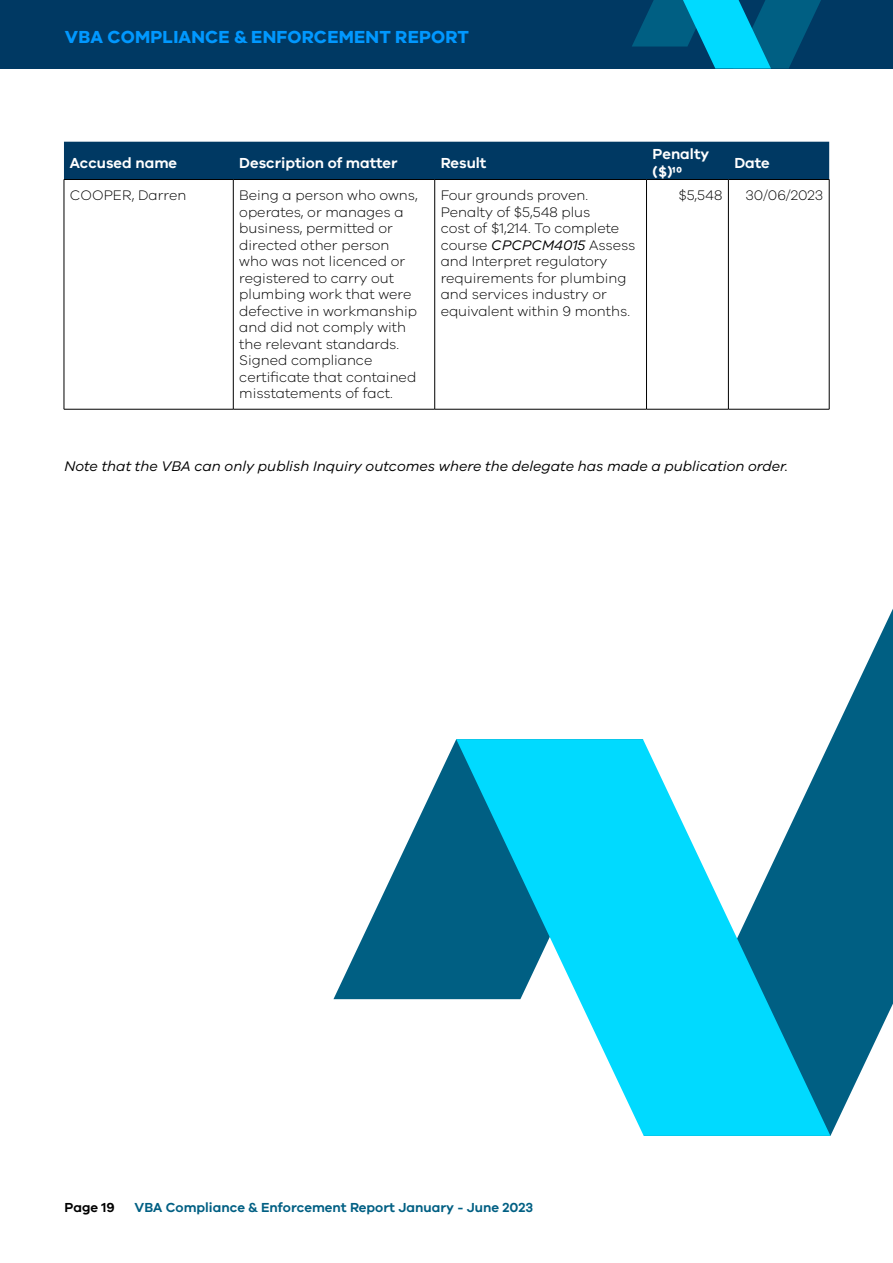
<style>
.page{position:relative;width:893px;height:1263px;background:#fff}
.page>*{position:absolute;margin:0;border:0;box-sizing:border-box;transform-origin:0 0}
.t1{font:700 18px "VIC";letter-spacing:.01em;color:#0098ff}
.t2{font:600 15px/18px "VIC";color:#fff}
.t3{font:italic 14.4px "VIC";color:#000}
.t4{font:300 14.25px/16.5px "VIC";color:#000}
.t5{font:600 13.5px "VIC";color:#005f83}
.t6{font:600 13.5px "VIC";color:#000}
.s1{font-weight:400;font-style:italic}
</style>
<div class="page">
<div style="left:0;top:0;width:893px;height:69px;background:#003963"></div>
<svg style="left:632px;top:0;width:189px;height:69px"></svg>
<div style="left:64px;top:142px;width:765px;height:37px;background:#003963"></div>
<hr style="left:64px;top:179px;width:169px;height:1px;background:#000">
<hr style="left:64px;top:180px;width:1px;height:229px;background:#000">
<hr style="left:233px;top:179px;width:202px;height:1px;background:#000">
<hr style="left:435px;top:179px;width:211px;height:1px;background:#000">
<hr style="left:646px;top:179px;width:82px;height:1px;background:#000">
<hr style="left:728px;top:179px;width:101px;height:1px;background:#000">
<hr style="left:829px;top:180px;width:1px;height:229px;background:#000">
<hr style="left:64px;top:409px;width:169px;height:1px;background:#000">
<hr style="left:233px;top:409px;width:202px;height:1px;background:#000">
<hr style="left:435px;top:409px;width:211px;height:1px;background:#000">
<hr style="left:646px;top:409px;width:82px;height:1px;background:#000">
<hr style="left:728px;top:409px;width:101px;height:1px;background:#000">
<hr style="left:233px;top:180px;width:1px;height:229px;background:#000">
<hr style="left:434px;top:180px;width:1px;height:229px;background:#000">
<hr style="left:646px;top:180px;width:1px;height:229px;background:#000">
<hr style="left:728px;top:180px;width:1px;height:229px;background:#000">
<svg style="left:830px;top:609px;width:63px;height:527px;fill:#005f83"></svg>
<svg style="left:333px;top:740px;width:123px;height:259px"></svg>
<svg style="left:456px;top:739px;width:374px;height:397px;fill:#00daff"></svg>
<p class="t1" style="left:65px;top:26px;width:405px">VBA COMPLIANCE &amp; ENFORCEMENT REPORT</p>
<p class="t2" style="left:70px;top:153px;width:109px">Accused name</p>
<p class="t2" style="left:239px;top:153px;width:160px">Description of matter</p>
<p class="t2" style="left:441px;top:153px;width:47px">Result</p>
<p class="t2" style="left:652px;top:144px;width:58px">Penalty ($)10</p>
<p class="t2" style="left:734px;top:153px;width:37px">Date</p>
<p class="t4" style="left:70px;top:187px;width:118px">COOPER, Darren</p>
<p class="t4" style="left:239px;top:187px;width:180px">Being a person who owns, operates, or manages a business, permitted or directed other person who was not licenced or registered to carry out plumbing work that were defective in workmanship and did not comply with the relevant standards.<br>Signed compliance certificate that contained misstatements of fact.</p>
<p class="t4" style="left:441px;top:187px;width:196px">Four grounds proven.<br>Penalty of $5,548 plus<br>cost of $1,214. To complete course <span class="s1">CPCPCM4015</span> Assess and Interpret regulatory requirements for plumbing and services industry or equivalent within 9 months.</p>
<p class="t4" style="left:678px;top:187px;width:45px">$5,548</p>
<p class="t4" style="left:745px;top:187px;width:79px">30/06/2023</p>
<p class="t3" style="left:64px;top:458px;width:725px">Note that the VBA can only publish Inquiry outcomes where the delegate has made a publication order.</p>
<p class="t6" style="left:64px;top:1199px;width:52px">Page 19</p>
<p class="t5" style="left:135px;top:1199px;width:400px">VBA Compliance &amp; Enforcement Report January - June 2023</p>
</div>
